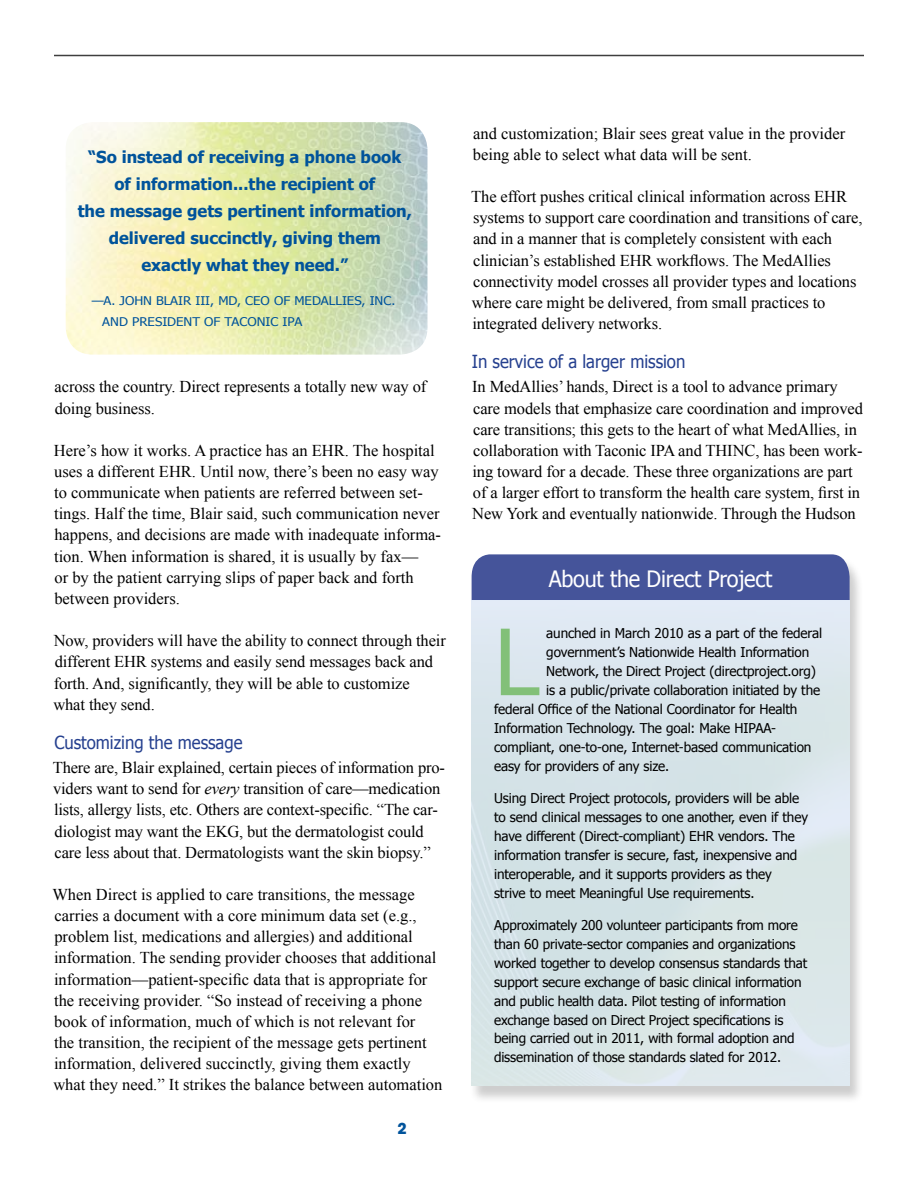
<style>
.page{position:relative;width:918px;height:1188px;background:#fff}
.page>*{position:absolute;margin:0;border:0;box-sizing:border-box;transform-origin:0 0}
.t1{font:91.5px "Tahoma";color:#82c078}
.t2{font:22.5px "Tahoma";letter-spacing:-.01em;color:#fff;scale:.96 1}
.t3{font:18px "Tahoma";color:#25408f;scale:.93 1}
.t4{font:16.5px/21.1px "Times New Roman";letter-spacing:-.005em;color:#000}
.t5{font:700 16.5px/27px "Tahoma";color:#00539b;text-align:center}
.t6{font:700 15px "ITC Avant Garde Std";color:#00539b}
.t7{font:13.5px/18.9px "Tahoma";letter-spacing:-.005em;color:#000}
.t8{font:12px/21px "Tahoma";color:#00539b;scale:1.1 1}
.s1{font-style:italic}
</style>
<div class="page">
<hr style="left:54px;top:55px;width:810px;height:1px;background:#3e3e3e">
<div style="left:469px;top:557px;width:395px;height:547px;background:#000;opacity:.2"></div>
<div style="left:472px;top:554px;width:378px;height:47px;background:#45549a"></div>
<img style="left:472px;top:602px;width:378px;height:484px">
<img style="left:66px;top:122px;width:362px;height:233px">
<p class="t5" style="left:78px;top:143px;width:336px">“So instead of receiving a phone book<br>of information...the recipient of<br>the message gets pertinent information, delivered succinctly, giving them exactly what they need.”</p>
<p class="t8" style="left:102px;top:290px;width:268px;text-indent:-11px">—A. John Blair III, MD, CEO of MedAllies, Inc. and president of Tac</p>
<p class="t8" style="left:247px;top:311px;width:51px">onic IPA</p>
<p class="t4" style="left:55px;top:376px;width:373px">across the country. Direct represents a totally new way of doing business.</p>
<p class="t4" style="left:54px;top:440px;width:389px">Here’s how it works. A practice has an EHR. The hospital uses a different EHR. Until now, there’s been no easy way to communicate when patients are referred between set&shy;tings. Half the time, Blair said, such communication never happens, and decisions are made with inadequate informa&shy;tion. When information is shared, it is usually by fax—<br>or by the patient carrying slips of paper back and forth between providers.</p>
<p class="t4" style="left:53px;top:630px;width:394px">Now, providers will have the ability to connect through their different EHR systems and easily send messages back and forth. And, significantly, they will be able to customize<br>what they send.</p>
<p class="t3" style="left:54px;top:731px;width:204px">Customizing the message</p>
<p class="t4" style="left:53px;top:757px;width:394px">There are, Blair explained, certain pieces of information pro&shy;viders want to send for <span class="s1">every</span> transition of care—medication lists, allergy lists, etc. Others are context-specific. “The car&shy;diologist may want the EKG, but the dermatologist could care less about that. Dermatologists want the skin biopsy.”</p>
<p class="t4" style="left:52px;top:884px;width:392px">When Direct is applied to care transitions, the message carries a document with a core minimum data set (e.g., problem list, medications and allergies) and additional information. The sending provider chooses that additional information—patient-specific data that is appropriate for the receiving provider. “So instead of receiving a phone book of information, much of which is not relevant for<br>the transition, the recipient of the message gets pertinent information, delivered succinctly, giving them exactly what they need.” It strikes the balance between automation</p>
<p class="t6" style="left:398px;top:1119px;width:11px">2</p>
<p class="t4" style="left:473px;top:122px;width:374px">and customization; Blair sees great value in the provider being able to select what data will be sent.</p>
<p class="t4" style="left:471px;top:186px;width:393px">The effort pushes critical clinical information across EHR systems to support care coordination and transitions of care, and in a manner that is completely consistent with each clinician’s established EHR workflows. The MedAllies connectivity model crosses all provider types and locations where care might be delivered, from small practices to integrated delivery networks.</p>
<p class="t3" style="left:472px;top:350px;width:231px">In service of a larger mission</p>
<p class="t4" style="left:472px;top:376px;width:392px">In MedAllies’ hands, Direct is a tool to advance primary care models that emphasize care coordination and improved care transitions; this gets to the heart of what MedAllies, in collaboration with Taconic IPA and THINC, has been work&shy;ing toward for a decade. These three organizations are part of a larger effort to transform the health care system, first in New York and eventually nationwide. Through the Hudson</p>
<h2 class="t2" style="left:549px;top:564px;width:234px">About the Direct Project</h2>
<h1 class="t1" style="left:494px;top:604px;width:40px">L</h1>
<p class="t7" style="left:546px;top:624px;width:277px">aunched in March 2010 as a part of the federal</p>
<p class="t7" style="left:546px;top:643px;width:265px">government’s Nationwide Health Information</p>
<p class="t7" style="left:546px;top:661px;width:271px">Network, the Direct Project (directproject.org)</p>
<p class="t7" style="left:546px;top:680px;width:275px">is a public/private collaboration initiated by the</p>
<p class="t7" style="left:494px;top:699px;width:305px">federal Office of the National Coordinator for Health</p>
<p class="t7" style="left:494px;top:718px;width:283px">Information Technology. The goal: Make HIPAA-</p>
<p class="t7" style="left:494px;top:737px;width:319px">compliant, one-to-one, Internet-based communication</p>
<p class="t7" style="left:494px;top:756px;width:177px">easy for providers of any size.</p>
<p class="t7" style="left:494px;top:788px;width:316px">Using Direct Project protocols, providers will be able to send clinical messages to one another, even if they have different (Direct-compliant) EHR vendors. The information transfer is secure, fast, inexpensive and interoperable, and it supports providers as they<br>strive to meet Meaningful Use requirements.</p>
<p class="t7" style="left:494px;top:915px;width:315px">Approximately 200 volunteer participants from more than 60 private-sector companies and organizations worked together to develop consensus standards that support secure exchange of basic clinical information and public health data. Pilot testing of information exchange based on Direct Project specifications is being carried out in 2011, with formal adoption and dissemination of those standards slated for 2012.</p>
</div>
